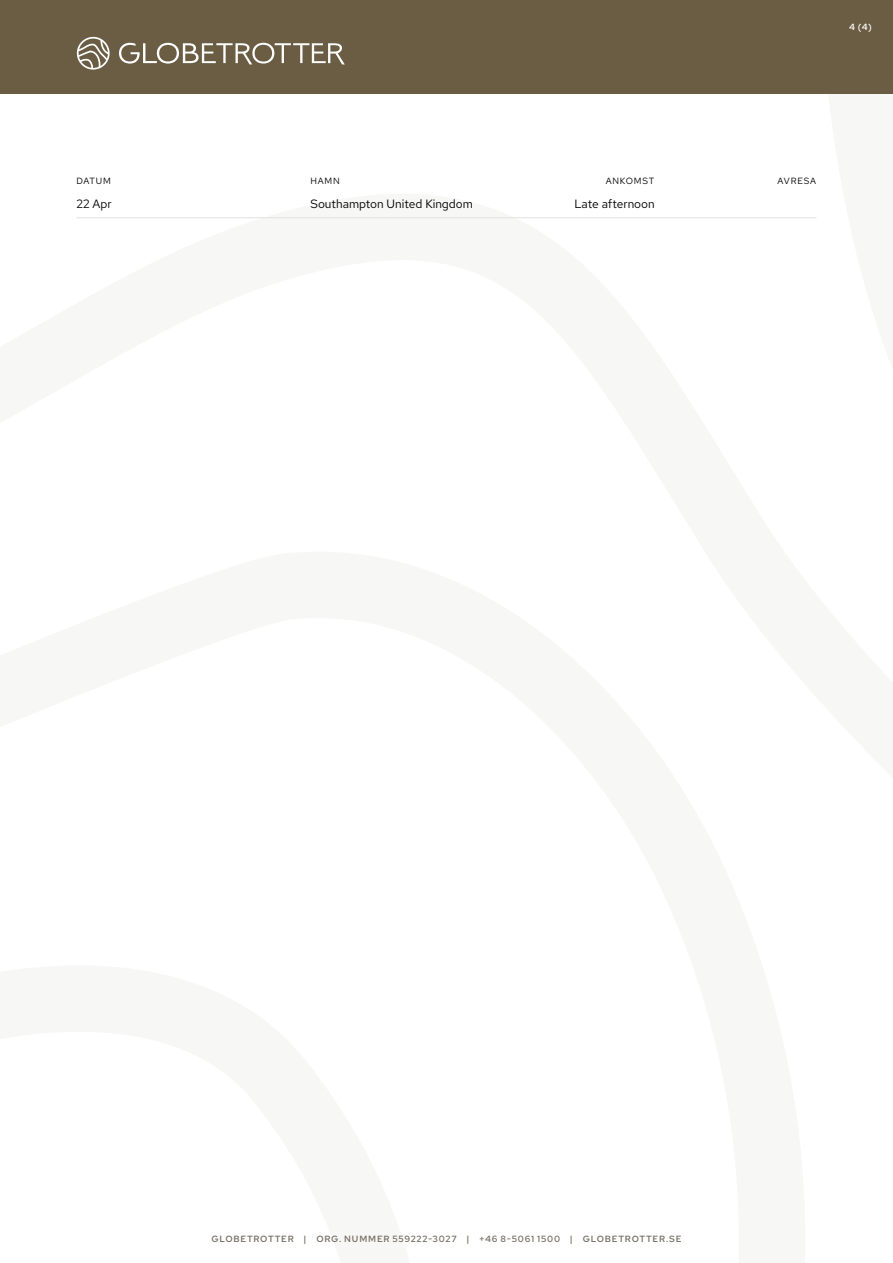
<style>
.page{position:relative;width:893px;height:1263px;background:#fff}
.page>*{position:absolute;margin:0;border:0;box-sizing:border-box;transform-origin:0 0}
.t1{font:12px "Red Hat Text";color:#000}
.t2{font:600 9px "Red Hat Text";letter-spacing:.08em;color:#766e63}
.t3{font:9px "Red Hat Text";letter-spacing:.085em;color:#000}
.t4{font:600 9px "Red Hat Text";color:#fff}
</style>
<div class="page">
<div style="left:0;top:0;width:893px;height:94px;background:#6b5d44"></div>
<svg style="left:119px;top:43px;width:226px;height:21px"></svg>
<svg style="left:77px;top:37px;width:33px;height:33px"></svg>
<hr style="left:77px;top:217px;width:739px;height:1px;background:#e3e2e1">
<p class="t4" style="left:849px;top:21px;width:24px">4 (4)</p>
<p class="t3" style="left:77px;top:175px;width:36px">DATUM</p>
<p class="t3" style="left:310px;top:175px;width:31px">HAMN</p>
<p class="t3" style="left:606px;top:175px;width:50px">ANKOMST</p>
<p class="t3" style="left:778px;top:175px;width:40px">AVRESA</p>
<h1 class="t1" style="left:77px;top:196px;width:37px">22 Apr</h1>
<h1 class="t1" style="left:310px;top:196px;width:164px">Southampton United Kingdom</h1>
<h1 class="t1" style="left:574px;top:196px;width:82px">Late afternoon</h1>
<p class="t2" style="left:211px;top:1232px;width:472px">GLOBETROTTER | ORG. NUMMER 559222-3027 | +46 8-5061 1500 | GLOBETROTTER.SE</p>
</div>
